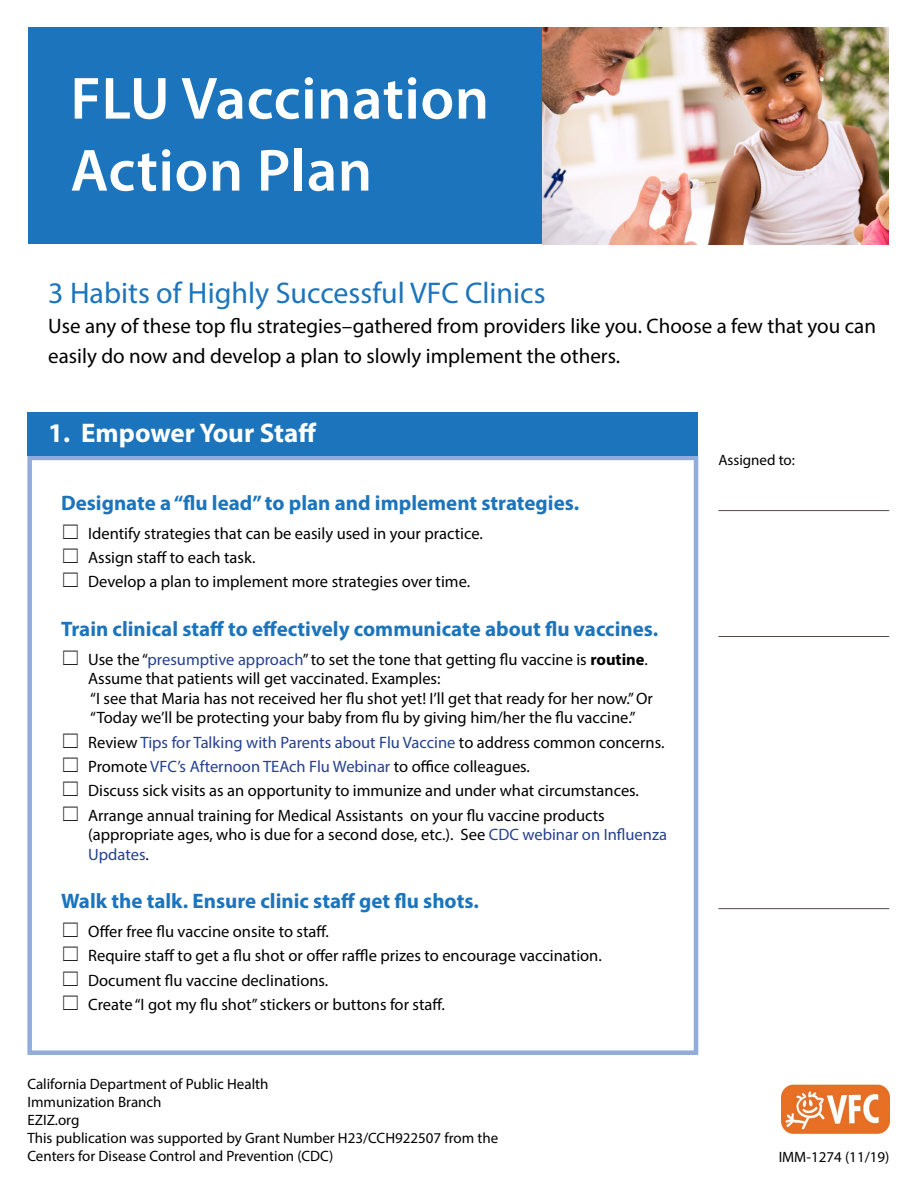
<style>
.page{position:relative;width:918px;height:1188px;background:#fff}
.page>*{position:absolute;margin:0;border:0;box-sizing:border-box;transform-origin:0 0}
.t1{font:600 60px/72px "Myriad Pro";letter-spacing:.01em;color:#fff}
.t2{font:30px "Myriad Pro";color:#1c75bc}
.t3{font:700 27px "Myriad Pro";color:#fff}
.t4{font:700 21px "Myriad Pro";color:#1c75bc}
.t5{font:21px/30px "Myriad Pro";color:#000}
.t6{font:16.5px/24.3px "Myriad Pro";color:#000}
.t7{font:15px/18px "Myriad Pro";color:#000}
.s1{color:#25408f}
.s2{font-weight:700}
</style>
<div class="page">
<div style="left:28px;top:28px;width:860px;height:216px;background:#1c75bc"></div>
<div style="left:27px;top:456px;width:671px;height:599px;border:4px solid #91acda"></div>
<div style="left:27px;top:412px;width:671px;height:44px;background:#1c75bc"></div>
<hr style="left:718px;top:510px;width:171px;height:1px;background:#524b48">
<hr style="left:718px;top:636px;width:171px;height:1px;background:#524b48">
<hr style="left:718px;top:908px;width:171px;height:1px;background:#524b48">
<img style="left:543px;top:28px;width:346px;height:216px">
<img style="left:781px;top:1084px;width:108px;height:51px">
<h1 class="t1" style="left:70px;top:61px;width:420px">FLU Vaccination<br>Action Plan</h1>
<h2 class="t2" style="left:48px;top:275px;width:499px">3 Habits of Highly Successful VFC Clinics</h2>
<p class="t5" style="left:48px;top:311px;width:829px">Use any of these top flu strategies–gathered from providers like you. Choose a few that you can easily do now and develop a plan to slowly implement the others.</p>
<h3 class="t3" style="left:48px;top:415px;width:270px">1. Empower Your Staff</h3>
<p class="t4" style="left:61px;top:489px;width:520px">Designate a “flu lead” to plan and implement strategies.</p>
<p class="t6" style="left:88px;top:521px;width:396px">Identify strategies that can be easily used in your practice.<br>Assign staff to each task.<br>Develop a plan to implement more strategies over time.</p>
<p class="t4" style="left:61px;top:615px;width:599px">Train clinical staff to effectively communicate about flu vaccines.</p>
<p class="t6" style="left:88px;top:649px;width:566px;line-height:19.5px">Use the “<span class="s1">presumptive approach</span>” to set the tone that getting flu vaccine is <span class="s2">routine</span>.<br>Assume that patients will get vaccinated. Examples:<br>“I see that Maria has not received her flu shot yet! I’ll get that ready for her now.” Or “Today we’ll be protecting your baby from flu by giving him/her the flu vaccine.”</p>
<p class="t6" style="left:88px;top:730px;width:578px">Review <span class="s1">Tips for Talking with Parents about Flu Vaccine</span> to address common concerns.<br>Promote <span class="s1">VFC’s Afternoon TEAch Flu Webinar</span> to office colleagues.<br>Discuss sick visits as an opportunity to immunize and under what circumstances.<br>Arrange annual training for Medical Assistants on your flu vaccine products</p>
<p class="t6" style="left:88px;top:825px;width:580px;line-height:19.5px">(appropriate ages, who is due for a second dose, etc.). See <span class="s1">CDC webinar on Influenza<br>Updates</span>.</p>
<p class="t4" style="left:61px;top:888px;width:419px">Walk the talk. Ensure clinic staff get flu shots.</p>
<p class="t6" style="left:88px;top:919px;width:515px">Offer free flu vaccine onsite to staff.<br>Require staff to get a flu shot or offer raffle prizes to encourage vaccination.<br>Document flu vaccine declinations.<br>Create “I got my flu shot” stickers or buttons for staff.</p>
<p class="t7" style="left:27px;top:1075px;width:472px">California Department of Public Health<br>Immunization Branch<br>EZIZ.org<br>This publication was supported by Grant Number H23/CCH922507 from the Centers for Disease Control and Prevention (CDC)</p>
<p class="t7" style="left:718px;top:451px;width:78px">Assigned to:</p>
<p class="t7" style="left:779px;top:1147px;width:112px">IMM-1274 (11/19)</p>
</div>
